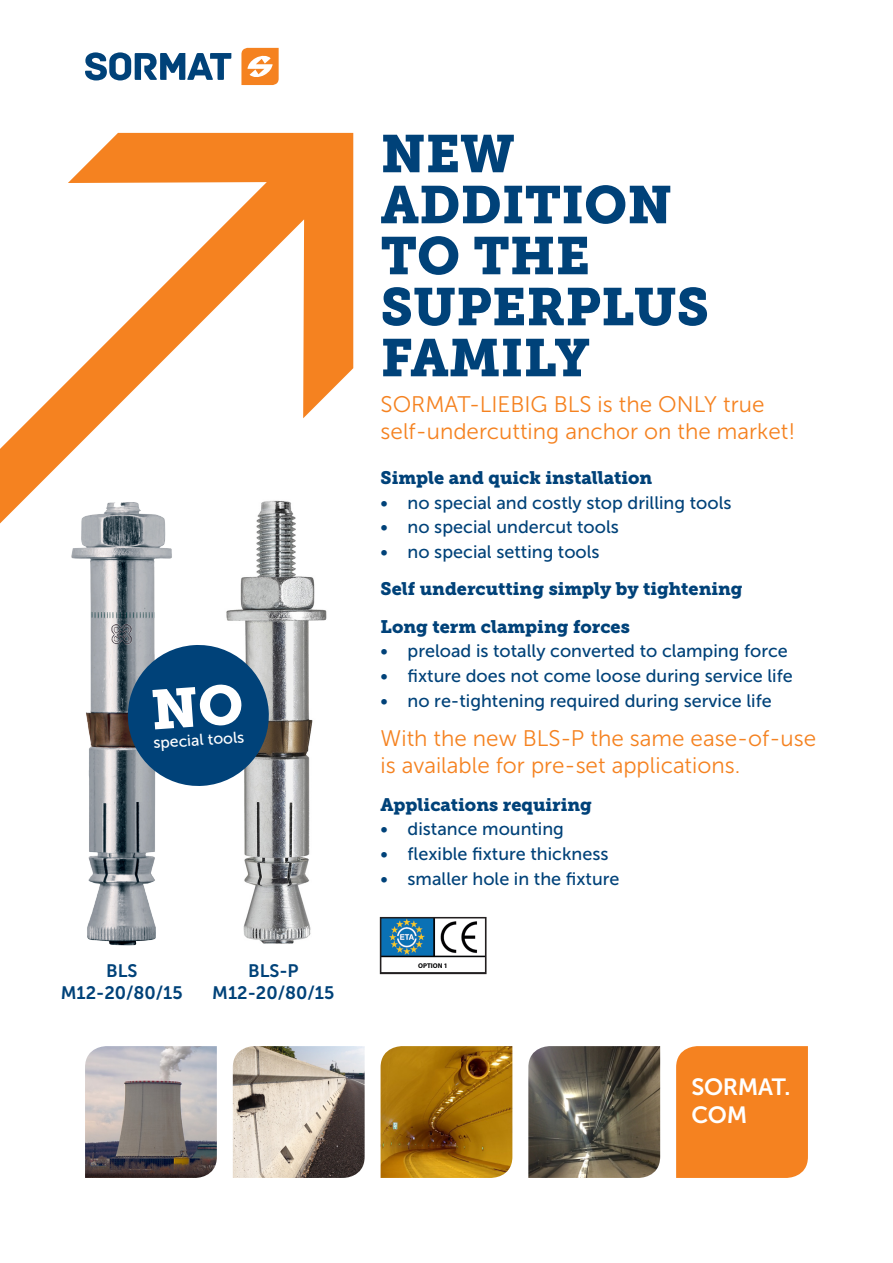
<style>
.page{position:relative;width:893px;height:1263px;background:#fff}
.page>*{position:absolute;margin:0;border:0;box-sizing:border-box;transform-origin:0 0}
.t1{font:52.5px/51px "Museo Slab 900";color:#004279}
.t2{font:23.4px/28px "Museo Sans 700";letter-spacing:-.015em;color:#fff}
.t3{font:22.5px/27px "Museo Sans 300";color:#f58220}
.t4{font:18px "Museo Sans 500";color:#004279}
.t5{font:18px "Museo Slab 900";color:#004279}
.t6{font:18px "Museo Sans 700";color:#004279}
.t7{font:15.75px "Museo Sans 500";color:#fff}
.t8{font:700 6.9px "Myriad Pro";color:#010002}
</style>
<div class="page">
<svg style="left:241px;top:48px;width:38px;height:37px"></svg>
<svg style="left:85px;top:52px;width:146px;height:28px"></svg>
<svg style="left:0;top:133px;width:353px;height:390px"></svg>
<img style="left:85px;top:1046px;width:132px;height:132px">
<img style="left:233px;top:1046px;width:132px;height:132px">
<img style="left:381px;top:1046px;width:131px;height:132px">
<img style="left:528px;top:1046px;width:132px;height:132px">
<div style="left:676px;top:1046px;width:132px;height:132px;background:#f58220"></div>
<img style="left:217px;top:496px;width:123px;height:448px">
<img style="left:45px;top:476px;width:153px;height:470px">
<img style="left:383px;top:920px;width:101px;height:38px">
<div style="left:380px;top:917px;width:107px;height:57px;border:2px solid #231f20"></div>
<svg style="left:125px;top:642px;width:146px;height:146px;background:#30618a"></svg>
<p class="t7" style="left:153px;top:734px;width:92px;rotate:-4deg">special tools</p>
<p class="t6" style="left:106px;top:961px;width:33px">BLS</p>
<p class="t6" style="left:61px;top:982px;width:123px">M12-20/80/15</p>
<p class="t6" style="left:248px;top:961px;width:52px">BLS-P</p>
<p class="t6" style="left:212px;top:982px;width:123px">M12-20/80/15</p>
<p class="t1" style="left:381px;top:129px;width:330px">NEW<br>ADDITION<br>TO THE<br>SUPERPLUS<br>FAMILY</p>
<p class="t3" style="left:381px;top:391px;width:416px">SORMAT-LIEBIG BLS is the ONLY true self-undercutting anchor on the market!</p>
<p class="t5" style="left:381px;top:467px;width:273px">Simple and quick installation</p>
<p class="t4" style="left:381px;top:493px;width:352px">• no special and costly stop drilling tools</p>
<p class="t4" style="left:381px;top:517px;width:240px">• no special undercut tools</p>
<p class="t4" style="left:381px;top:542px;width:221px">• no special setting tools</p>
<p class="t5" style="left:381px;top:579px;width:364px">Self undercutting simply by tightening</p>
<p class="t5" style="left:381px;top:616px;width:251px">Long term clamping forces</p>
<p class="t4" style="left:381px;top:641px;width:409px">• preload is totally converted to clamping force</p>
<p class="t4" style="left:381px;top:666px;width:414px">• fixture does not come loose during service life</p>
<p class="t4" style="left:381px;top:690px;width:393px">• no re-tightening required during service life</p>
<p class="t3" style="left:381px;top:725px;width:437px">With the new BLS-P the same ease-of-use is available for pre-set applications.</p>
<p class="t5" style="left:381px;top:794px;width:213px">Applications requiring</p>
<p class="t4" style="left:381px;top:819px;width:185px">• distance mounting</p>
<p class="t4" style="left:381px;top:844px;width:229px">• flexible fixture thickness</p>
<p class="t4" style="left:381px;top:868px;width:240px">• smaller hole in the fixture</p>
<p class="t8" style="left:418px;top:961px;width:31px">OPTION 1</p>
<p class="t2" style="left:691px;top:1073px;width:101px">SORMAT.<br>COM</p>
</div>
